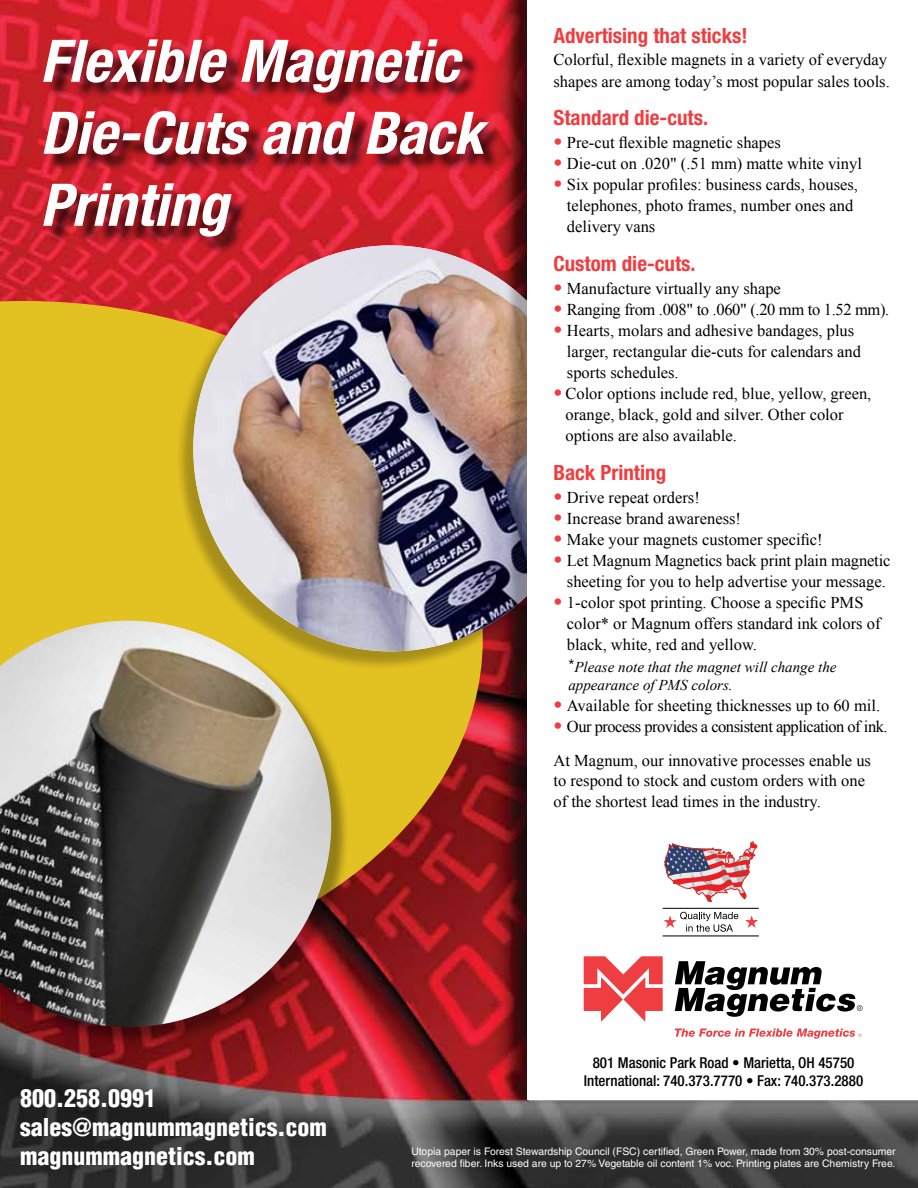
<style>
.page{position:relative;width:918px;height:1188px;background:#fff}
.page>*{position:absolute;margin:0;border:0;box-sizing:border-box;transform-origin:0 0}
.t1{font:italic 700 condensed 58.8px/72px "Helvetica Neue LT Std";color:#fff}
.t2{font:900 condensed 24px/28.8px "Helvetica LT Std";color:#fff}
.t3{font:700 condensed 21px "Helvetica Neue LT Std";color:#ef3e42}
.t4{font:16.5px/21px "Times New Roman";color:#000}
.t5{font:16.5px/34.2px "Times New Roman";letter-spacing:-.03em;color:#000}
.t6{font:16.5px "Times New Roman";letter-spacing:-.02em;color:#000}
.t7{font:500 condensed 15px/18px "Helvetica Neue LT Std";color:#000;text-align:center}
.t8{font:italic 15px/18px "Times New Roman";color:#000}
.t9{font:10.35px/12.5px "Helvetica LT Std";color:#fff}
.s1{font-family:"Helvetica Neue LT Std";font-weight:900;font-size:18px;color:#ef3e42}
.s2{font-family:"Helvetica Neue LT Std";font-weight:300;font-style:normal;font-stretch:condensed;font-size:18px}
</style>
<div class="page">
<img style="left:0;top:0;width:918px;height:1188px">
<div style="left:46px;top:42px;width:460px;height:213px;background:#000;opacity:.75"></div>
<svg style="left:0;top:301px;width:483px;height:677px;background:#ce9720"></svg>
<div style="left:175px;top:248px;width:412px;height:422px;background:#000;opacity:.26"></div>
<img style="left:193px;top:245px;width:312px;height:406px">
<img style="left:0;top:621px;width:359px;height:434px">
<div style="left:505px;top:0;width:413px;height:1108px;background:#000;opacity:.28"></div>
<div style="left:528px;top:0;width:390px;height:1099px;background:#fff"></div>
<svg style="left:584px;top:956px;width:79px;height:66px"></svg>
<svg style="left:675px;top:961px;width:188px;height:56px"></svg>
<svg style="left:675px;top:1029px;width:186px;height:10px"></svg>
<svg style="left:664px;top:912px;width:74px;height:20px"></svg>
<svg style="left:745px;top:915px;width:13px;height:13px"></svg>
<hr style="left:663px;top:908px;width:96px;height:1px;background:#000">
<hr style="left:663px;top:935px;width:96px;height:1px;background:#000">
<svg style="left:665px;top:842px;width:92px;height:60px"></svg>
<h1 class="t1" style="left:40px;top:26px;width:445px">Flexible Magnetic<br>Die-Cuts and Back<br>Printing</h1>
<p class="t3" style="left:553px;top:23px;width:196px">Advertising that sticks!</p>
<p class="t4" style="left:553px;top:48px;width:338px;line-height:21.6px">Colorful, flexible magnets in a variety of everyday shapes are among today’s most popular sales tools.</p>
<p class="t3" style="left:553px;top:105px;width:156px">Standard die-cuts.</p>
<p class="t4" style="left:553px;top:132px;width:229px"><span class="s1">•</span> Pre-cut flexible magnetic shapes</p>
<p class="t4" style="left:553px;top:153px;width:310px"><span class="s1">•</span> Die-cut on .020" (.51 mm) matte white vinyl</p>
<p class="t4" style="left:567px;top:174px;width:293px;text-indent:-13px"><span class="s1">•</span> Six popular profiles: business cards, houses, telephones, photo frames, number ones and delivery vans</p>
<p class="t3" style="left:553px;top:251px;width:144px">Custom die-cuts.</p>
<p class="t4" style="left:553px;top:278px;width:229px"><span class="s1">•</span> Manufacture virtually any shape</p>
<p class="t6" style="left:553px;top:299px;width:337px"><span class="s1">•</span> Ranging from .008" to .060" (.20 mm to 1.52 mm).</p>
<p class="t4" style="left:567px;top:320px;width:296px;text-indent:-14px"><span class="s1">•</span> Hearts, molars and adhesive bandages, plus larger, rectangular die-cuts for calendars and sports schedules.</p>
<p class="t4" style="left:565px;top:383px;width:307px;text-indent:-12px"><span class="s1">•</span> Color options include red, blue, yellow, green, orange, black, gold and silver. Other color options are also available.</p>
<p class="t3" style="left:553px;top:460px;width:114px">Back Printing</p>
<p class="t4" style="left:553px;top:487px;width:148px"><span class="s1">•</span> Drive repeat orders!</p>
<p class="t4" style="left:553px;top:508px;width:189px"><span class="s1">•</span> Increase brand awareness!</p>
<p class="t4" style="left:553px;top:529px;width:271px"><span class="s1">•</span> Make your magnets customer specific!</p>
<p class="t4" style="left:553px;top:550px;width:338px;text-align:center"><span class="s1">•</span> Let Magnum Magnetics back print plain magnetic sheeting for you to help advertise your message.</p>
<p class="t4" style="left:567px;top:592px;width:315px;text-indent:-14px"><span class="s1">•</span> 1-color spot printing. Choose a specific PMS color* or Magnum offers standard ink colors of black, white, red and yellow.</p>
<p class="t8" style="left:568px;top:657px;width:270px"><span class="s2">*</span>Please note that the magnet will change the appearance of PMS colors.</p>
<p class="t4" style="left:553px;top:694px;width:328px"><span class="s1">•</span> Available for sheeting thicknesses up to 60 mil.</p>
<p class="t5" style="left:553px;top:709px;width:336px"><span class="s1">•</span> Our process provides a consistent application of ink.<br>At Magnum, our innovative processes enable us</p>
<p class="t4" style="left:553px;top:769px;width:313px">to respond to stock and custom orders with one of the shortest lead times in the industry.</p>
<p class="t7" style="left:584px;top:1053px;width:281px">801 Masonic Park Road • Marietta, OH 45750<br>International: 740.373.7770 • Fax: 740.373.2880</p>
<h2 class="t2" style="left:20px;top:1084px;width:308px">800.258.0991 sales@magnummagnetics.com magnummagnetics.com</h2>
<p class="t9" style="left:411px;top:1145px;width:486px">Utopia paper is Forest Stewardship Council (FSC) certified, Green Power, made from 30% post-consumer recovered fiber. Inks used are up to 27% Vegetable oil content 1% voc. Printing plates are Chemistry Free.</p>
</div>
